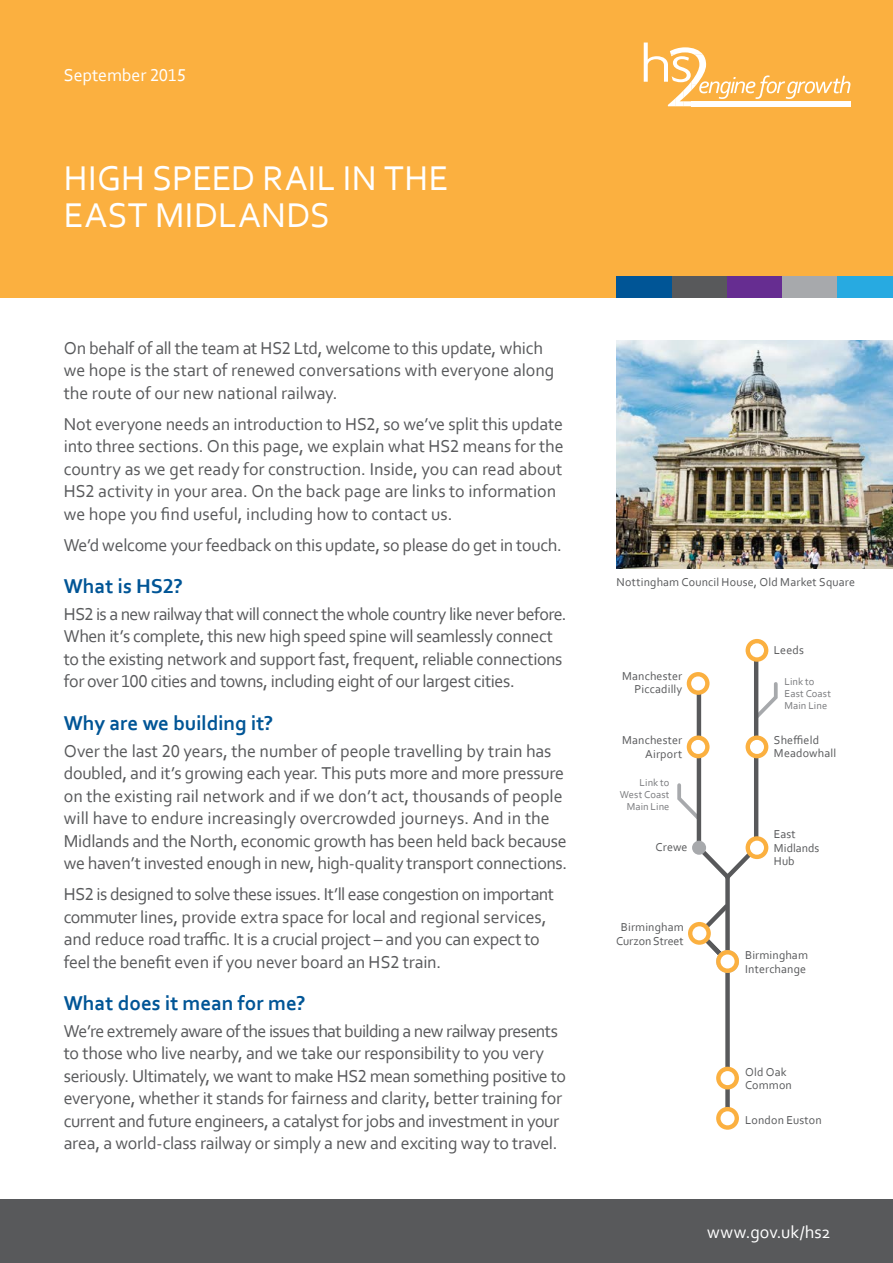
<style>
.page{position:relative;width:893px;height:1263px;background:#fff}
.page>*{position:absolute;margin:0;border:0;box-sizing:border-box;transform-origin:0 0}
.t1{font:36px/36px "Corbel";letter-spacing:.005em;color:#fff}
.t2{font:700 21px "Corbel";color:#005596}
.t3{font:18px/22.5px "Corbel";letter-spacing:-.015em;color:#58595b}
.t4{font:18px "Corbel";letter-spacing:-.005em;color:#fff}
.t5{font:12px/13.5px "Corbel";letter-spacing:.01em;color:#58595b}
.t6{font:10.5px/12px "Corbel";letter-spacing:.005em;color:#797a7d}
</style>
<div class="page">
<div style="left:0;top:0;width:893px;height:298px;background:#fbb040"></div>
<svg style="left:644px;top:43px;width:206px;height:63px"></svg>
<div style="left:0;top:1199px;width:893px;height:64px;background:#58595b"></div>
<div style="left:617px;top:276px;width:55px;height:22px;background:#005596"></div>
<div style="left:672px;top:276px;width:55px;height:22px;background:#58595b"></div>
<div style="left:727px;top:276px;width:55px;height:22px;background:#662d91"></div>
<div style="left:782px;top:276px;width:56px;height:22px;background:#a7a9ac"></div>
<div style="left:838px;top:276px;width:55px;height:22px;background:#27aae1"></div>
<img style="left:617px;top:340px;width:276px;height:228px">
<svg style="left:716px;top:1107px;width:23px;height:23px"></svg>
<svg style="left:677px;top:646px;width:101px;height:478px"></svg>
<svg style="left:688px;top:922px;width:23px;height:23px"></svg>
<div style="left:692px;top:926px;width:14px;height:14px;background:#fff;border-radius:50%"></div>
<div style="left:746px;top:836px;width:22px;height:23px;background:#fbb040;border-radius:50%"></div>
<div style="left:750px;top:841px;width:14px;height:14px;background:#fff;border-radius:50%"></div>
<div style="left:746px;top:639px;width:22px;height:23px;background:#fbb040;border-radius:50%"></div>
<div style="left:750px;top:643px;width:14px;height:14px;background:#fff;border-radius:50%"></div>
<div style="left:687px;top:735px;width:22px;height:23px;background:#fbb040;border-radius:50%"></div>
<div style="left:691px;top:740px;width:14px;height:14px;background:#fff;border-radius:50%"></div>
<div style="left:687px;top:672px;width:22px;height:23px;background:#fbb040;border-radius:50%"></div>
<div style="left:691px;top:676px;width:14px;height:14px;background:#fff;border-radius:50%"></div>
<div style="left:716px;top:950px;width:23px;height:23px;background:#fbb040;border-radius:50%"></div>
<div style="left:720px;top:954px;width:15px;height:14px;background:#fff;border-radius:50%"></div>
<div style="left:746px;top:735px;width:22px;height:23px;background:#fbb040;border-radius:50%"></div>
<div style="left:750px;top:740px;width:14px;height:14px;background:#fff;border-radius:50%"></div>
<div style="left:692px;top:841px;width:14px;height:14px;background:#a7a9ac;border-radius:50%"></div>
<p class="t4" style="left:64px;top:64px;width:123px">September 2015</p>
<h1 class="t1" style="left:64px;top:160px;width:386px">HIGH SPEED RAIL IN THE<br>EAST MIDLANDS</h1>
<p class="t3" style="left:64px;top:336px;width:492px">On behalf of all the team at HS2 Ltd, welcome to this update, which we hope is the start of renewed conversations with everyone along the route of our new national railway.</p>
<p class="t3" style="left:64px;top:412px;width:501px">Not everyone needs an introduction to HS2, so we’ve split this update into three sections. On this page, we explain what HS2 means for the country as we get ready for construction. Inside, you can read about HS2 activity in your area. On the back page are links to information we hope you find useful, including how to contact us.</p>
<p class="t3" style="left:64px;top:533px;width:500px">We’d welcome your feedback on this update, so please do get in touch.</p>
<p class="t2" style="left:64px;top:573px;width:121px">What is HS2?</p>
<p class="t3" style="left:64px;top:602px;width:504px">HS2 is a new railway that will connect the whole country like never before.<br>When it’s complete, this new high speed spine will seamlessly connect to the existing network and support fast, frequent, reliable connections for over 100 cities and towns, including eight of our largest cities.</p>
<p class="t2" style="left:64px;top:710px;width:211px">Why are we building it?</p>
<p class="t3" style="left:64px;top:739px;width:505px">Over the last 20 years, the number of people travelling by train has doubled, and it’s growing each year. This puts more and more pressure on the existing rail network and if we don’t act, thousands of people will have to endure increasingly overcrowded journeys. And in the Midlands and the North, economic growth has been held back because we haven’t invested enough in new, high-quality transport connections.</p>
<p class="t3" style="left:64px;top:882px;width:492px">HS2 is designed to solve these issues. It’ll ease congestion on important commuter lines, provide extra space for local and regional services, and reduce road traffic. It is a crucial project – and you can expect to feel the benefit even if you never board an HS2 train.</p>
<p class="t2" style="left:64px;top:990px;width:243px">What does it mean for me?</p>
<p class="t3" style="left:64px;top:1019px;width:504px">We’re extremely aware of the issues that building a new railway presents to those who live nearby, and we take our responsibility to you very seriously. Ultimately, we want to make HS2 mean something positive to everyone, whether it stands for fairness and clarity, better training for current and future engineers, a catalyst for jobs and investment in your area, a world-class railway or simply a new and exciting way to travel.</p>
<p class="t5" style="left:617px;top:575px;width:240px">Nottingham Council House, Old Market Square</p>
<p class="t5" style="left:622px;top:669px;width:62px;text-align:right">Manchester<br>Piccadilly</p>
<p class="t5" style="left:622px;top:733px;width:62px;text-align:right">Manchester<br>Airport</p>
<p class="t6" style="left:620px;top:777px;width:51px;text-align:right">Link to<br>West Coast<br>Main Line</p>
<p class="t5" style="left:656px;top:840px;width:34px">Crewe</p>
<p class="t5" style="left:616px;top:920px;width:69px;text-align:center">Birmingham<br>Curzon Street</p>
<p class="t5" style="left:774px;top:643px;width:32px">Leeds</p>
<p class="t6" style="left:784px;top:675px;width:48px">Link to<br>East Coast<br>Main Line</p>
<p class="t5" style="left:774px;top:733px;width:64px">Sheffield<br>Meadowhall</p>
<p class="t5" style="left:774px;top:827px;width:47px">East<br>Midlands<br>Hub</p>
<p class="t5" style="left:745px;top:948px;width:64px">Birmingham<br>Interchange</p>
<p class="t5" style="left:745px;top:1065px;width:48px">Old Oak<br>Common</p>
<p class="t5" style="left:745px;top:1113px;width:78px">London Euston</p>
<p class="t4" style="left:707px;top:1221px;width:125px">www.gov.uk/hs2</p>
</div>
